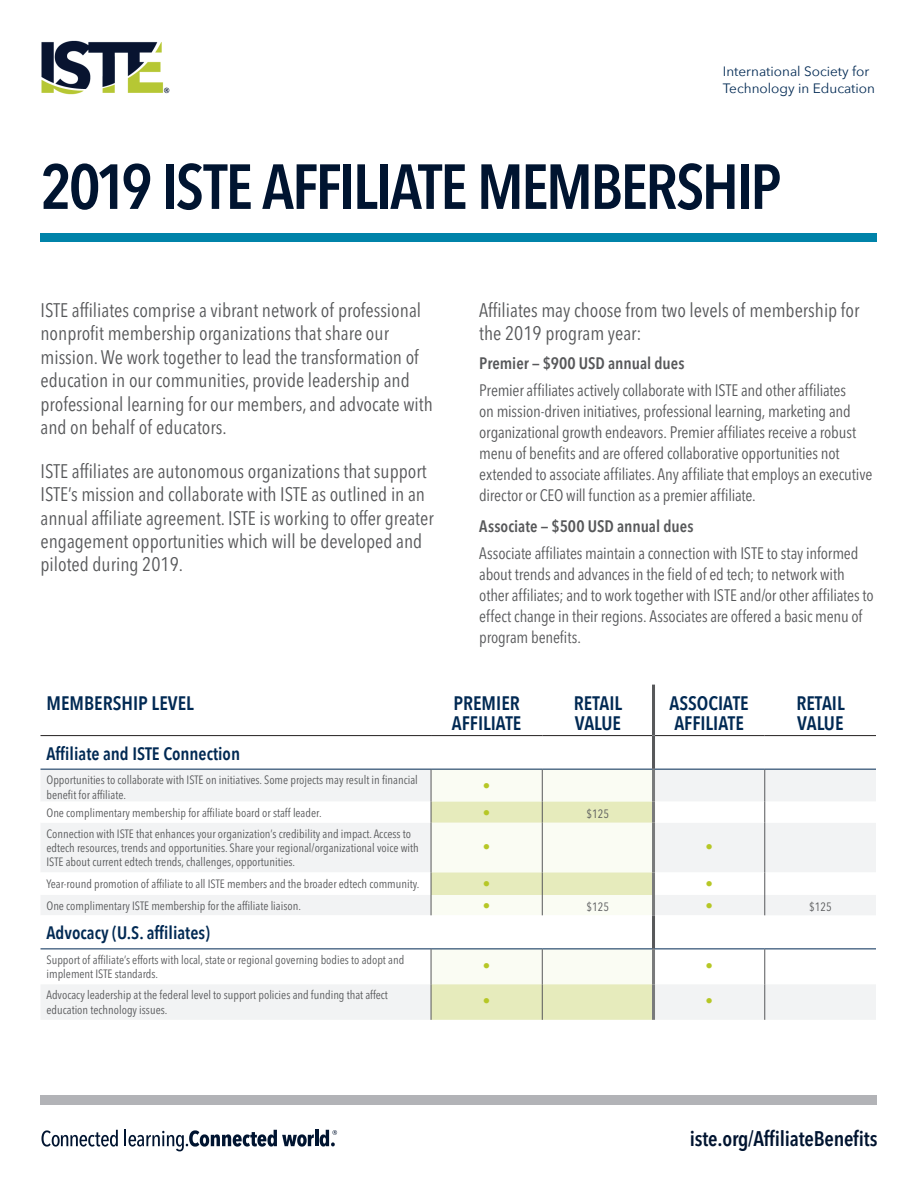
<style>
.page{position:relative;width:918px;height:1188px;background:#fff}
.page>*{position:absolute;margin:0;border:0;box-sizing:border-box;transform-origin:0 0}
.t1{font:600 condensed 63px "Avenir Next LT Pro";letter-spacing:-.04em;color:#001430}
.t2{font:600 condensed 21px "Avenir Next LT Pro";letter-spacing:-.01em;color:#001430}
.t3{font:condensed 19.5px/23.4px "Avenir Next LT Pro";color:#57585a}
.t4{font:600 19.5px/19.5px "Avenir Next Condensed";color:#002953}
.t5{font:600 18px "Avenir Next Condensed";color:#002953}
.t6{font:condensed 16.5px/21px "Avenir Next LT Pro";letter-spacing:-.01em;color:#57585a}
.t7{font:600 condensed 16.5px "Avenir Next LT Pro";color:#57585a}
.t8{font:15px "Avenir Next LT Pro";color:#b6c726}
.t9{font:13.5px/16.2px "Avenir Next";color:#002953}
.t10{font:condensed 12px/14.4px "Avenir Next LT Pro";color:#57585a}
</style>
<div class="page">
<div style="left:40px;top:233px;width:838px;height:9px;background:#0083a9"></div>
<svg style="left:41px;top:1130px;width:77px;height:17px"></svg>
<svg style="left:124px;top:1130px;width:190px;height:21px"></svg>
<hr style="left:315px;top:1130px;width:3px;height:16px;background:#001430">
<svg style="left:320px;top:1130px;width:17px;height:17px"></svg>
<div style="left:40px;top:1096px;width:837px;height:9px;background:#b2b3b7"></div>
<img style="left:41px;top:40px;width:129px;height:55px">
<svg style="left:41px;top:770px;width:835px;height:250px;fill:#f2f3f4"></svg>
<div style="left:432px;top:770px;width:220px;height:32px;background:#fafcf3"></div>
<svg style="left:41px;top:802px;width:835px;height:93px;fill:#f2f3f4"></svg>
<svg style="left:432px;top:802px;width:220px;height:218px;fill:#fafcf3"></svg>
<hr style="left:40px;top:949px;width:391px;height:1px;background:#002953">
<hr style="left:431px;top:949px;width:111px;height:1px;background:#002953">
<hr style="left:542px;top:949px;width:112px;height:1px;background:#002953">
<hr style="left:654px;top:949px;width:111px;height:1px;background:#002953">
<hr style="left:765px;top:949px;width:111px;height:1px;background:#002953">
<hr style="left:40px;top:769px;width:391px;height:1px;background:#002953">
<hr style="left:431px;top:769px;width:111px;height:1px;background:#002953">
<hr style="left:542px;top:769px;width:112px;height:1px;background:#002953">
<hr style="left:654px;top:769px;width:111px;height:1px;background:#002953">
<hr style="left:765px;top:769px;width:111px;height:1px;background:#002953">
<hr style="left:40px;top:735px;width:391px;height:1px;background:#231f20">
<hr style="left:431px;top:735px;width:111px;height:1px;background:#231f20">
<hr style="left:542px;top:735px;width:110px;height:1px;background:#231f20">
<hr style="left:655px;top:735px;width:110px;height:1px;background:#231f20">
<hr style="left:765px;top:735px;width:111px;height:1px;background:#231f20">
<hr style="left:431px;top:770px;width:1px;height:32px;background:#57585a">
<hr style="left:542px;top:770px;width:1px;height:32px;background:#57585a">
<hr style="left:764px;top:770px;width:1px;height:32px;background:#57585a">
<svg style="left:431px;top:802px;width:1px;height:21px"></svg>
<svg style="left:542px;top:802px;width:1px;height:21px"></svg>
<svg style="left:764px;top:802px;width:1px;height:21px"></svg>
<hr style="left:431px;top:823px;width:1px;height:49px;background:#57585a">
<hr style="left:542px;top:823px;width:1px;height:49px;background:#57585a">
<hr style="left:764px;top:823px;width:1px;height:49px;background:#57585a">
<hr style="left:431px;top:949px;width:1px;height:35px;background:#57585a">
<hr style="left:542px;top:949px;width:1px;height:35px;background:#57585a">
<hr style="left:764px;top:949px;width:1px;height:35px;background:#57585a">
<hr style="left:431px;top:984px;width:1px;height:36px;background:#57585a">
<hr style="left:542px;top:984px;width:1px;height:36px;background:#57585a">
<hr style="left:764px;top:984px;width:1px;height:36px;background:#57585a">
<svg style="left:40px;top:872px;width:725px;height:77px"></svg>
<hr style="left:652px;top:685px;width:3px;height:51px;background:#57585a">
<hr style="left:652px;top:736px;width:3px;height:33px;background:#57585a">
<hr style="left:652px;top:915px;width:3px;height:34px;background:#57585a">
<hr style="left:652px;top:770px;width:3px;height:32px;background:#797a7b">
<hr style="left:652px;top:802px;width:3px;height:21px;background:#797a7b">
<hr style="left:652px;top:823px;width:3px;height:49px;background:#797a7b">
<hr style="left:652px;top:872px;width:3px;height:23px;background:#797a7b">
<hr style="left:652px;top:895px;width:3px;height:20px;background:#797a7b">
<hr style="left:652px;top:949px;width:3px;height:35px;background:#797a7b">
<hr style="left:652px;top:984px;width:3px;height:36px;background:#797a7b">
<p class="t9" style="left:723px;top:63px;width:154px">International Society for<br>Technology in Education</p>
<h1 class="t1" style="left:40px;top:148px;width:742px">2019 ISTE AFFILIATE MEMBERSHIP</h1>
<p class="t3" style="left:40px;top:299px;width:394px">ISTE affiliates comprise a vibrant network of professional nonprofit membership organizations that share our mission. We work together to lead the transformation of education in our communities, provide leadership and professional learning for our members, and advocate with and on behalf of educators.</p>
<p class="t3" style="left:40px;top:459px;width:395px">ISTE affiliates are autonomous organizations that support ISTE’s mission and collaborate with ISTE as outlined in an annual affiliate agreement. ISTE is working to offer greater engagement opportunities which will be developed and piloted during 2019.</p>
<h3 class="t3" style="left:479px;top:299px;width:382px">Affiliates may choose from two levels of membership for the 2019 program year:</h3>
<h3 class="t7" style="left:479px;top:353px;width:207px">Premier — $900 USD annual dues</h3>
<p class="t6" style="left:479px;top:380px;width:395px">Premier affiliates actively collaborate with ISTE and other affiliates<br>on mission-driven initiatives, professional learning, marketing and organizational growth endeavors. Premier affiliates receive a robust menu of benefits and are offered collaborative opportunities not extended to associate affiliates. Any affiliate that employs an executive director or CEO will function as a premier affiliate.</p>
<h3 class="t7" style="left:479px;top:517px;width:216px">Associate — $500 USD annual dues</h3>
<p class="t6" style="left:479px;top:543px;width:396px">Associate affiliates maintain a connection with ISTE to stay informed about trends and advances in the field of ed tech; to network with other affiliates; and to work together with ISTE and/or other affiliates to effect change in their regions. Associates are offered a basic menu of program benefits.</p>
<h3 class="t4" style="left:46px;top:693px;width:149px">MEMBERSHIP LEVEL</h3>
<h3 class="t4" style="left:452px;top:693px;width:71px">PREMIER<br>AFFILIATE</h3>
<h3 class="t4" style="left:574px;top:693px;width:50px">RETAIL<br>VALUE</h3>
<h3 class="t4" style="left:670px;top:693px;width:81px">ASSOCIATE<br>AFFILIATE</h3>
<h3 class="t4" style="left:796px;top:693px;width:50px">RETAIL<br>VALUE</h3>
<h3 class="t5" style="left:46px;top:738px;width:195px">Affiliate and ISTE Connection</h3>
<p class="t10" style="left:46px;top:773px;width:373px">Opportunities to collaborate with ISTE on initiatives. Some projects may result in financial benefit for affiliate.</p>
<p class="t8" style="left:483px;top:777px;width:9px">•</p>
<p class="t10" style="left:46px;top:805px;width:277px">One complimentary membership for affiliate board or staff leader.</p>
<p class="t8" style="left:483px;top:804px;width:9px">•</p>
<p class="t10" style="left:587px;top:807px;width:24px">$125</p>
<p class="t10" style="left:47px;top:826px;width:374px">Connection with ISTE that enhances your organization’s credibility and impact. Access to edtech resources, trends and opportunities. Share your regional/organizational voice with<br>ISTE about current edtech trends, challenges, opportunities.</p>
<p class="t8" style="left:483px;top:838px;width:9px">•</p>
<p class="t8" style="left:705px;top:838px;width:9px">•</p>
<p class="t10" style="left:46px;top:876px;width:374px">Year-round promotion of affiliate to all ISTE members and the broader edtech community.</p>
<p class="t8" style="left:483px;top:874px;width:9px">•</p>
<p class="t8" style="left:705px;top:874px;width:9px">•</p>
<p class="t10" style="left:46px;top:899px;width:256px">One complimentary ISTE membership for the affiliate liaison.</p>
<p class="t8" style="left:483px;top:897px;width:9px">•</p>
<p class="t10" style="left:587px;top:900px;width:24px">$125</p>
<p class="t8" style="left:705px;top:897px;width:9px">•</p>
<p class="t10" style="left:809px;top:900px;width:24px">$125</p>
<h3 class="t5" style="left:46px;top:917px;width:165px">Advocacy (U.S. affiliates)</h3>
<p class="t10" style="left:46px;top:953px;width:359px">Support of affiliate’s efforts with local, state or regional governing bodies to adopt and implement ISTE standards.</p>
<p class="t8" style="left:483px;top:957px;width:9px">•</p>
<p class="t8" style="left:705px;top:957px;width:9px">•</p>
<p class="t10" style="left:46px;top:988px;width:343px">Advocacy leadership at the federal level to support policies and funding that affect education technology issues.</p>
<p class="t8" style="left:483px;top:992px;width:9px">•</p>
<p class="t8" style="left:705px;top:992px;width:9px">•</p>
<h2 class="t2" style="left:690px;top:1126px;width:189px">iste.org/AffiliateBenefits</h2>
</div>
